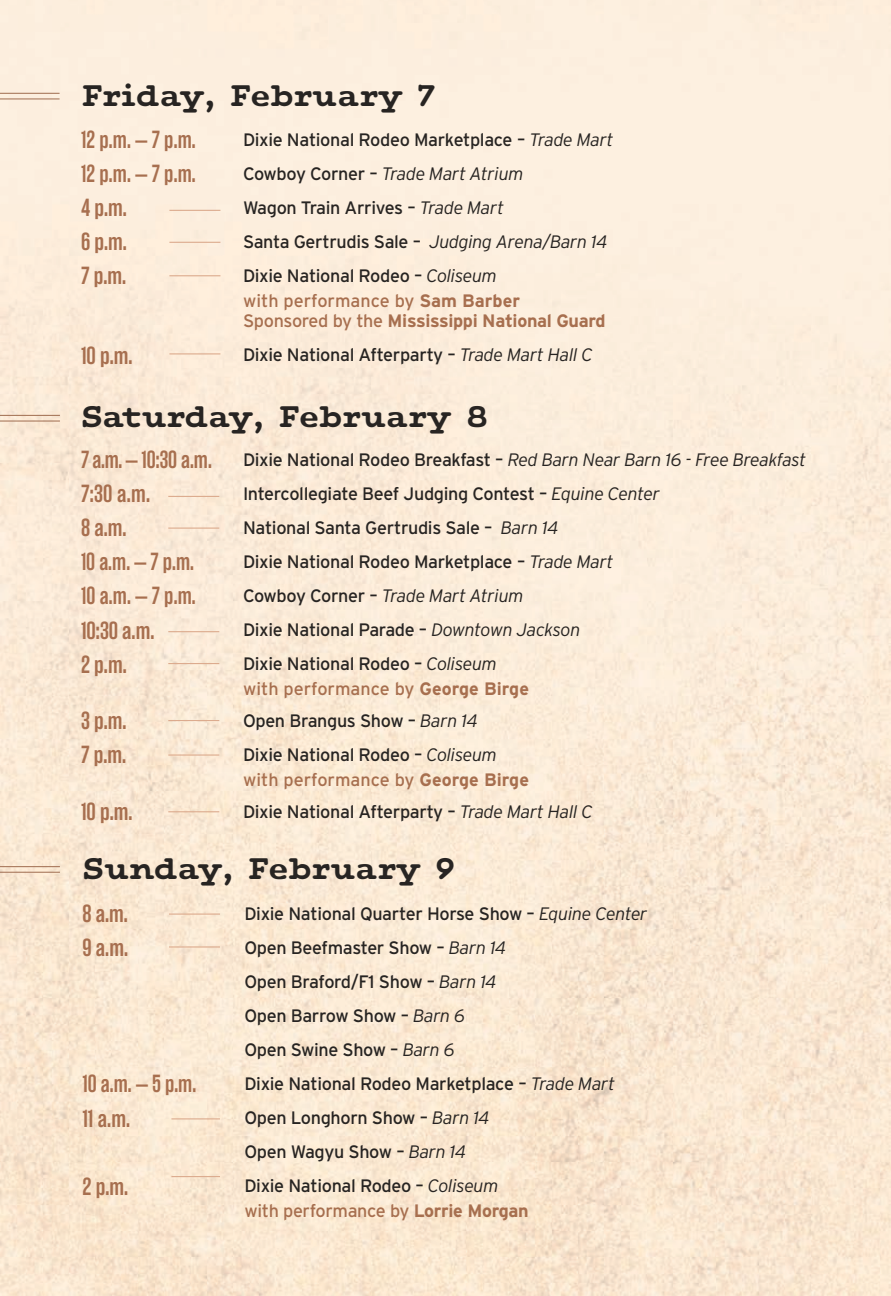
<style>
.page{position:relative;width:891px;height:1296px;background:#fff}
.page>*{position:absolute;margin:0;border:0;box-sizing:border-box;transform-origin:0 0}
.t1{font:700 33.75px "Maxular Rx";letter-spacing:-.025em;color:#272422}
.t2{font:600 24.75px "Rama Gothic E";letter-spacing:-.01em;color:#a76f4f}
.t3{font:600 24.75px "Rama Gothic E";letter-spacing:-.01em;color:#a76f4f;scale:.96 1}
.t4{font:18px/24.8px "Interstate";letter-spacing:-.02em;color:#272422}
.t5{font:italic 300 18px "Interstate";letter-spacing:-.02em;color:#272422}
.t6{font:700 18px "Interstate";letter-spacing:-.02em;color:#a76f4f}
.s1{font-weight:300;font-style:italic}
.s2{font-weight:400;font-style:normal}
.s3{color:#a76f4f}
.s4{font-weight:700;color:#a76f4f}
.s5{font-weight:400}
.s6{font-family:"Rama Gothic E";font-weight:600;font-style:normal;font-size:24.75px;color:#a76f4f}
</style>
<div class="page">
<img style="left:0;top:0;width:891px;height:1296px">
<hr style="left:169px;top:242px;width:51px;height:1px;background:#dcab8e">
<hr style="left:169px;top:275px;width:51px;height:1px;background:#dcab8e">
<hr style="left:169px;top:353px;width:51px;height:1px;background:#dcab8e">
<hr style="left:169px;top:210px;width:51px;height:1px;background:#dcab8e">
<hr style="left:0;top:93px;width:60px;height:1px;background:#a97a5e">
<hr style="left:0;top:98px;width:60px;height:2px;background:#a97a5e">
<hr style="left:168px;top:496px;width:51px;height:1px;background:#dcab8e">
<hr style="left:168px;top:528px;width:51px;height:1px;background:#dcab8e">
<hr style="left:168px;top:720px;width:51px;height:1px;background:#dcab8e">
<hr style="left:168px;top:754px;width:51px;height:2px;background:#dcab8e">
<hr style="left:168px;top:811px;width:51px;height:1px;background:#dcab8e">
<hr style="left:168px;top:631px;width:51px;height:1px;background:#dcab8e">
<hr style="left:168px;top:663px;width:51px;height:1px;background:#dcab8e">
<hr style="left:0;top:415px;width:60px;height:1px;background:#a97a5e">
<hr style="left:0;top:420px;width:60px;height:2px;background:#a97a5e">
<hr style="left:169px;top:914px;width:51px;height:1px;background:#dcab8e">
<hr style="left:169px;top:946px;width:51px;height:2px;background:#dcab8e">
<hr style="left:171px;top:1176px;width:49px;height:1px;background:#dcab8e">
<hr style="left:171px;top:1118px;width:49px;height:1px;background:#dcab8e">
<hr style="left:0;top:866px;width:60px;height:1px;background:#a97a5e">
<hr style="left:0;top:872px;width:60px;height:1px;background:#a97a5e">
<p class="t1" style="left:81px;top:66px;width:356px">Friday, February 7</p>
<p class="t3" style="left:81px;top:126px;width:121px">12 p.m. – 7 p.m.</p>
<p class="t4" style="left:243px;top:127px;width:372px">Dixie National Rodeo Marketplace – <span class="s1">Trade Mart</span></p>
<p class="t3" style="left:81px;top:160px;width:121px">12 p.m. – 7 p.m.</p>
<p class="t5" style="left:243px;top:163px;width:282px"><span class="s2">Cowboy Corner –</span> Trade Mart Atrium</p>
<p class="t2" style="left:81px;top:194px;width:48px">4 p.m.</p>
<p class="t4" style="left:243px;top:195px;width:263px">Wagon Train Arrives – <span class="s1">Trade Mart</span></p>
<p class="t2" style="left:81px;top:228px;width:48px">6 p.m.</p>
<p class="t4" style="left:243px;top:229px;width:366px">Santa Gertrudis Sale – <span class="s1">Judging Arena/Barn 14</span></p>
<p class="t2" style="left:81px;top:262px;width:47px">7 p.m.</p>
<p class="t4" style="left:243px;top:263px;width:279px">Dixie National Rodeo – <span class="s1">Coliseum </span><span class="s3">with performance by</span> <span class="s4">Sam Barber</span></p>
<p class="t6" style="left:243px;top:311px;width:364px"><span class="s5">Sponsored by the</span> Mississippi National Guard</p>
<p class="t2" style="left:81px;top:341px;width:53px">10 p.m.</p>
<p class="t4" style="left:243px;top:342px;width:351px">Dixie National Afterparty – <span class="s1">Trade Mart Hall C</span></p>
<p class="t1" style="left:81px;top:387px;width:409px">Saturday, February 8</p>
<p class="t5" style="left:81px;top:449px;width:727px"><span class="s6">7 a.m. – 10:30 a.m.</span> <span class="s2">Dixie National Rodeo Breakfast –</span> Red Barn Near Barn 16 - Free Breakfast</p>
<p class="t2" style="left:81px;top:480px;width:71px">7:30 a.m.</p>
<p class="t4" style="left:243px;top:481px;width:419px">Intercollegiate Beef Judging Contest – <span class="s1">Equine Center</span></p>
<p class="t2" style="left:81px;top:514px;width:47px">8 a.m.</p>
<p class="t4" style="left:243px;top:515px;width:317px">National Santa Gertrudis Sale – <span class="s1">Barn 14</span></p>
<p class="t3" style="left:81px;top:548px;width:120px">10 a.m. – 7 p.m.</p>
<p class="t4" style="left:243px;top:549px;width:372px">Dixie National Rodeo Marketplace – <span class="s1">Trade Mart</span></p>
<p class="t3" style="left:81px;top:582px;width:121px">10 a.m. – 7 p.m.</p>
<p class="t5" style="left:243px;top:586px;width:282px"><span class="s2">Cowboy Corner –</span> Trade Mart Atrium</p>
<p class="t2" style="left:81px;top:616px;width:75px">10:30 a.m.</p>
<p class="t4" style="left:243px;top:617px;width:339px">Dixie National Parade – <span class="s1">Downtown Jackson</span></p>
<p class="t2" style="left:81px;top:650px;width:48px">2 p.m.</p>
<p class="t4" style="left:243px;top:652px;width:288px">Dixie National Rodeo – <span class="s1">Coliseum </span><span class="s3">with performance by</span> <span class="s4">George Birge</span></p>
<p class="t2" style="left:81px;top:707px;width:47px">3 p.m.</p>
<p class="t4" style="left:243px;top:708px;width:236px">Open Brangus Show – <span class="s1">Barn 14</span></p>
<p class="t2" style="left:81px;top:741px;width:47px">7 p.m.</p>
<p class="t4" style="left:243px;top:742px;width:288px">Dixie National Rodeo – <span class="s1">Coliseum </span><span class="s3">with performance by</span> <span class="s4">George Birge</span></p>
<p class="t2" style="left:81px;top:798px;width:53px">10 p.m.</p>
<p class="t4" style="left:243px;top:799px;width:351px">Dixie National Afterparty – <span class="s1">Trade Mart Hall C</span></p>
<p class="t1" style="left:82px;top:839px;width:374px">Sunday, February 9</p>
<p class="t2" style="left:82px;top:900px;width:47px">8 a.m.</p>
<p class="t4" style="left:244px;top:901px;width:405px">Dixie National Quarter Horse Show – <span class="s1">Equine Center</span></p>
<p class="t2" style="left:82px;top:934px;width:47px">9 a.m.</p>
<p class="t4" style="left:244px;top:935px;width:264px">Open Beefmaster Show – <span class="s1">Barn 14</span></p>
<p class="t4" style="left:244px;top:969px;width:254px">Open Braford/F1 Show – <span class="s1">Barn 14</span></p>
<p class="t4" style="left:244px;top:1003px;width:222px">Open Barrow Show – <span class="s1">Barn 6</span></p>
<p class="t4" style="left:244px;top:1037px;width:212px">Open Swine Show – <span class="s1">Barn 6</span></p>
<p class="t3" style="left:82px;top:1070px;width:120px">10 a.m. – 5 p.m.</p>
<p class="t4" style="left:244px;top:1071px;width:372px">Dixie National Rodeo Marketplace – <span class="s1">Trade Mart</span></p>
<p class="t2" style="left:82px;top:1104px;width:49px">11 a.m.</p>
<p class="t4" style="left:244px;top:1105px;width:247px">Open Longhorn Show – <span class="s1">Barn 14</span></p>
<p class="t4" style="left:244px;top:1140px;width:223px">Open Wagyu Show – <span class="s1">Barn 14</span></p>
<p class="t2" style="left:82px;top:1173px;width:48px">2 p.m.</p>
<p class="t4" style="left:244px;top:1174px;width:286px">Dixie National Rodeo – <span class="s1">Coliseum </span><span class="s3">with performance by</span> <span class="s4">Lorrie Morgan</span></p>
</div>
